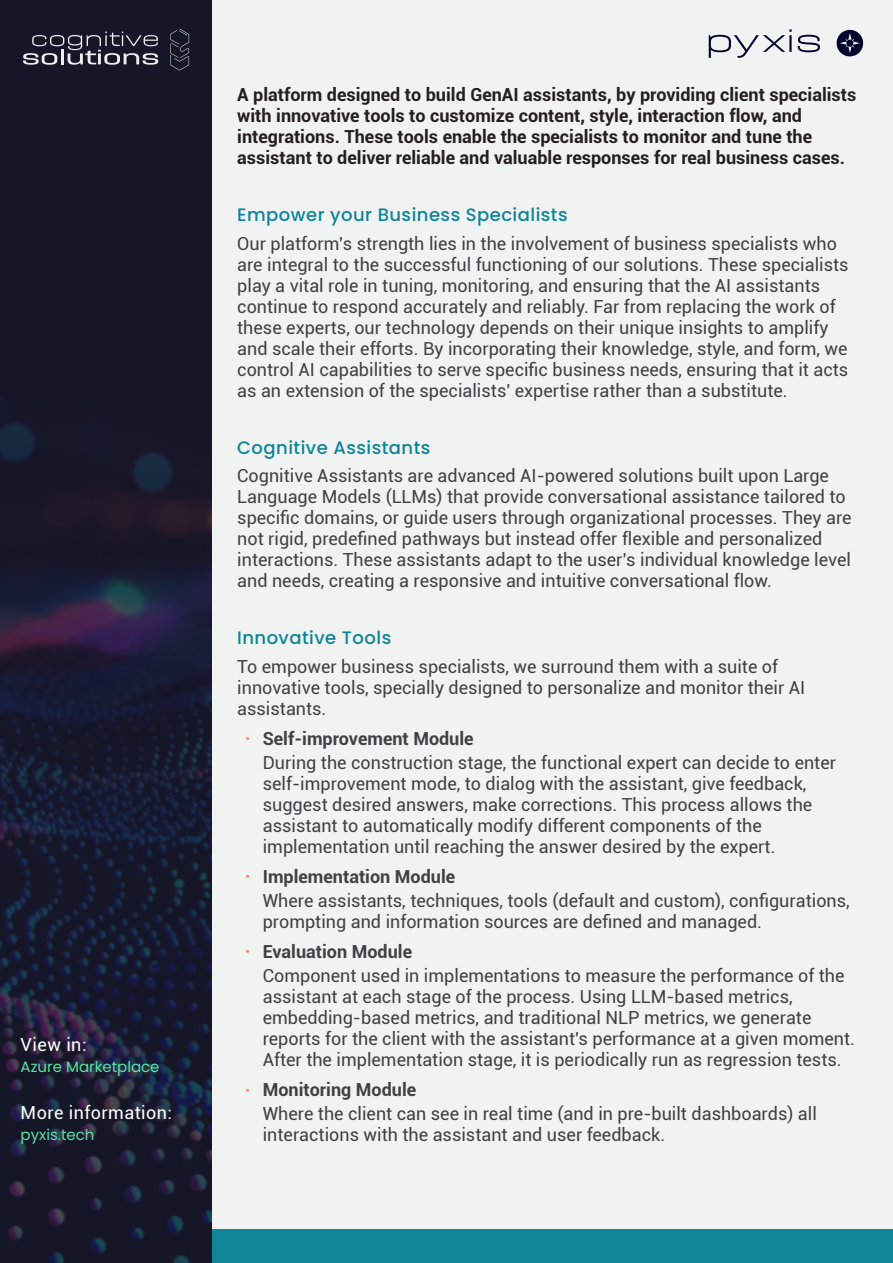
<style>
.page{position:relative;width:893px;height:1263px;background:#fff}
.page>*{position:absolute;margin:0;border:0;box-sizing:border-box;transform-origin:0 0}
.t1{font:18px/21px "Roboto";color:#414042}
.t2{font:700 18px/21px "Roboto";color:#231f20}
.t3{font:700 18px "Roboto";color:#414042}
.t4{font:500 18px "Poppins";letter-spacing:.025em;color:#0e8598}
.t5{font:18px "Roboto";letter-spacing:.025em;color:#fff}
.t6{font:15px "Poppins";color:#55e6a5}
</style>
<div class="page">
<div style="left:212px;top:0;width:681px;height:1230px;background:#f1f2f2"></div>
<svg style="left:0;top:0;width:212px;height:1263px;background:#18192e"></svg>
<div style="left:212px;top:1230px;width:681px;height:33px;background:#0e8598"></div>
<svg style="left:709px;top:29px;width:83px;height:29px"></svg>
<svg style="left:798px;top:35px;width:22px;height:17px"></svg>
<svg style="left:837px;top:30px;width:26px;height:26px"></svg>
<svg style="left:23px;top:32px;width:135px;height:33px;background:#474855"></svg>
<svg style="left:170px;top:29px;width:19px;height:41px"></svg>
<p class="t5" style="left:21px;top:1032px;width:67px">View in:</p>
<p class="t6" style="left:21px;top:1058px;width:140px">Azure Marketplace</p>
<p class="t5" style="left:21px;top:1100px;width:153px">More information:</p>
<p class="t6" style="left:21px;top:1126px;width:75px">pyxis.tech</p>
<p class="t2" style="left:237px;top:84px;width:621px">A platform designed to build GenAI assistants, by providing client specialists with innovative tools to customize content, style, interaction flow, and integrations. These tools enable the specialists to monitor and tune the assistant to deliver reliable and valuable responses for real business cases.</p>
<p class="t4" style="left:237px;top:204px;width:332px">Empower your Business Specialists</p>
<p class="t1" style="left:237px;top:232px;width:613px">Our platform's strength lies in the involvement of business specialists who are integral to the successful functioning of our solutions. These specialists play a vital role in tuning, monitoring, and ensuring that the AI assistants continue to respond accurately and reliably. Far from replacing the work of these experts, our technology depends on their unique insights to amplify and scale their efforts. By incorporating their knowledge, style, and form, we control AI capabilities to serve specific business needs, ensuring that it acts as an extension of the specialists' expertise rather than a substitute.</p>
<p class="t4" style="left:237px;top:437px;width:195px">Cognitive Assistants</p>
<p class="t1" style="left:237px;top:465px;width:616px">Cognitive Assistants are advanced AI-powered solutions built upon Large Language Models (LLMs) that provide conversational assistance tailored to specific domains, or guide users through organizational processes. They are not rigid, predefined pathways but instead offer flexible and personalized interactions. These assistants adapt to the user's individual knowledge level and needs, creating a responsive and intuitive conversational flow.</p>
<p class="t4" style="left:237px;top:627px;width:156px">Innovative Tools</p>
<p class="t1" style="left:237px;top:655px;width:570px">To empower business specialists, we surround them with a suite of innovative tools, specially designed to personalize and monitor their AI assistants.</p>
<p class="t3" style="left:263px;top:726px;width:212px">Self-improvement Module</p>
<p class="t1" style="left:263px;top:751px;width:575px">During the construction stage, the functional expert can decide to enter self-improvement mode, to dialog with the assistant, give feedback, suggest desired answers, make corrections. This process allows the assistant to automatically modify different components of the implementation until reaching the answer desired by the expert.</p>
<p class="t3" style="left:263px;top:864px;width:194px">Implementation Module</p>
<p class="t1" style="left:263px;top:889px;width:588px">Where assistants, techniques, tools (default and custom), configurations, prompting and information sources are defined and managed.</p>
<p class="t3" style="left:263px;top:939px;width:151px">Evaluation Module</p>
<p class="t1" style="left:263px;top:964px;width:594px">Component used in implementations to measure the performance of the assistant at each stage of the process. Using LLM-based metrics, embedding-based metrics, and traditional NLP metrics, we generate reports for the client with the assistant's performance at a given moment.<br>After the implementation stage, it is periodically run as regression tests.</p>
<p class="t3" style="left:263px;top:1077px;width:155px">Monitoring Module</p>
<p class="t1" style="left:263px;top:1102px;width:556px">Where the client can see in real time (and in pre-built dashboards) all interactions with the assistant and user feedback.</p>
</div>
